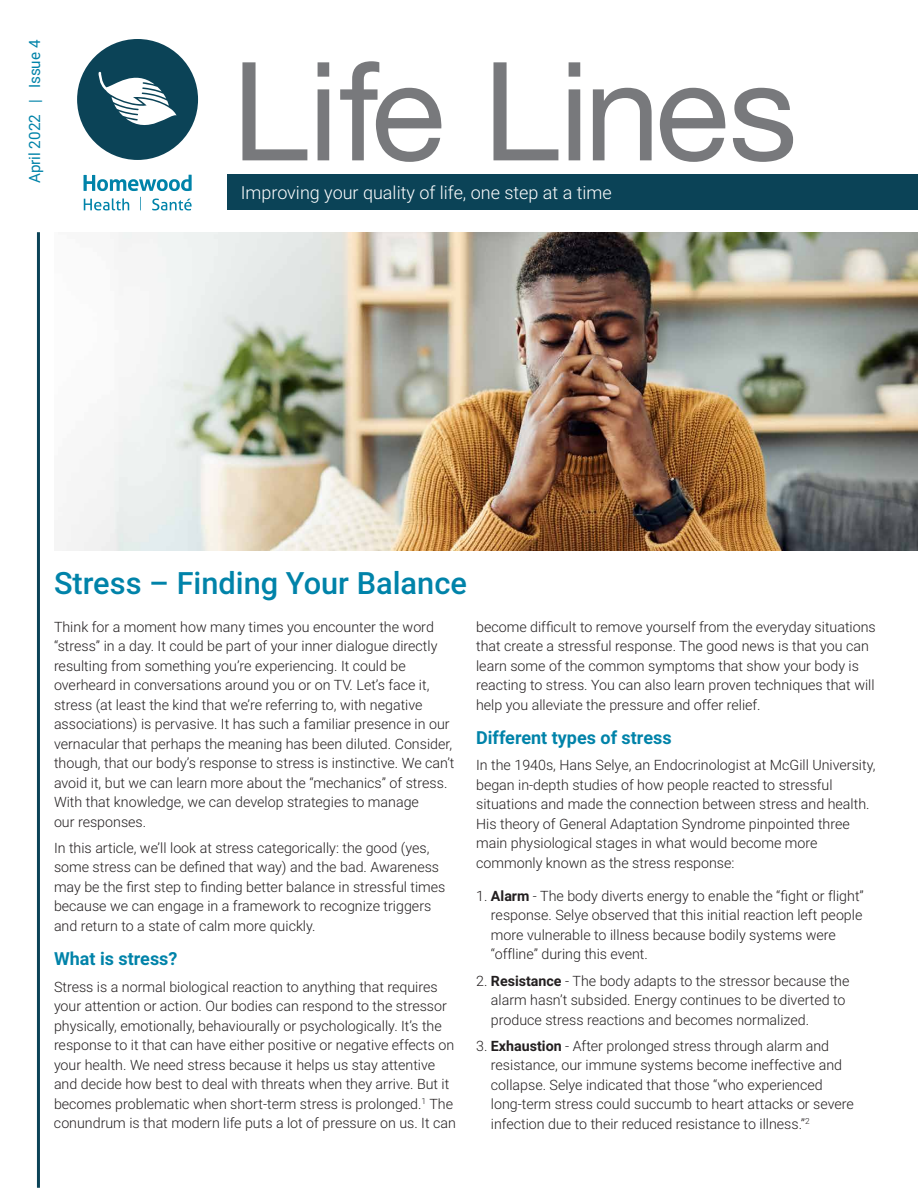
<style>
.page{position:relative;width:918px;height:1188px;background:#fff}
.page>*{position:absolute;margin:0;border:0;box-sizing:border-box;transform-origin:0 0}
.t1{font:137.25px "Helvetica Neue";color:#78797c}
.t2{font:500 30.75px "Roboto";color:#0083a9}
.t3{font:300 18px "Roboto";color:#fff}
.t4{font:700 18px "Roboto";color:#0083a9}
.t5{font:15.6px "Roboto";color:#0083a9}
.BodyCopy{font:300 14.25px/19.5px "Roboto";color:#231f20}
.s1{font-weight:700}
</style>
<div class="page">
<div style="left:228px;top:175px;width:690px;height:35px;background:#0b4357"></div>
<img style="left:62px;top:232px;width:856px;height:319px">
<div style="left:77px;top:39px;width:121px;height:121px;background:#0b4357;border-radius:50%"></div>
<svg style="left:99px;top:71px;width:78px;height:54px"></svg>
<hr style="left:37px;top:232px;width:3px;height:956px;background:#0b4357">
<svg style="left:84px;top:175px;width:108px;height:16px"></svg>
<svg style="left:84px;top:198px;width:45px;height:12px"></svg>
<svg style="left:152px;top:199px;width:40px;height:11px"></svg>
<svg style="left:140px;top:197px;width:1px;height:13px"></svg>
<p class="t5" style="left:24px;top:183px;width:145px;rotate:-90deg">April 2022 | Issue 4</p>
<h1 class="t1" style="left:232px;top:13px;width:567px">Life Lines</h1>
<h2 class="t3" style="left:241px;top:180px;width:373px">Improving your quality of life, one step at a time</h2>
<h3 class="t2" style="left:54px;top:561px;width:414px">Stress – Finding Your Balance</h3>
<p class="BodyCopy" style="left:54px;top:616px;width:402px">Think for a moment how many times you encounter the word “stress” in a day. It could be part of your inner dialogue directly resulting from something you’re experiencing. It could be overheard in conversations around you or on TV. Let’s face it, stress (at least the kind that we’re referring to, with negative associations) is pervasive. It has such a familiar presence in our vernacular that perhaps the meaning has been diluted. Consider, though, that our body’s response to stress is instinctive. We can’t avoid it, but we can learn more about the “mechanics” of stress.<br>With that knowledge, we can develop strategies to manage<br>our responses.</p>
<p class="BodyCopy" style="left:54px;top:838px;width:393px">In this article, we’ll look at stress categorically: the good (yes, some stress can be defined that way) and the bad. Awareness may be the first step to finding better balance in stressful times because we can engage in a framework to recognize triggers and return to a state of calm more quickly.</p>
<h4 class="t4" style="left:54px;top:946px;width:125px">What is stress?</h4>
<p class="BodyCopy" style="left:54px;top:976px;width:403px">Stress is a normal biological reaction to anything that requires your attention or action. Our bodies can respond to the stressor physically, emotionally, behaviourally or psychologically. It’s the response to it that can have either positive or negative effects on your health. We need stress because it helps us stay attentive and decide how best to deal with threats when they arrive. But it becomes problematic when short-term stress is prolonged.<sup>1</sup> The conundrum is that modern life puts a lot of pressure on us. It can</p>
<p class="BodyCopy" style="left:476px;top:616px;width:401px">become difficult to remove yourself from the everyday situations that create a stressful response. The good news is that you can learn some of the common symptoms that show your body is reacting to stress. You can also learn proven techniques that will help you alleviate the pressure and offer relief.</p>
<h4 class="t4" style="left:476px;top:725px;width:197px">Different types of stress</h4>
<p class="BodyCopy" style="left:476px;top:755px;width:401px">In the 1940s, Hans Selye, an Endocrinologist at McGill University, began in-depth studies of how people reacted to stressful situations and made the connection between stress and health.<br>His theory of General Adaptation Syndrome pinpointed three main physiological stages in what would become more commonly known as the stress response:</p>
<p class="BodyCopy" style="left:491px;top:886px;width:374px;text-indent:-15px">1. <span class="s1">Alarm</span> - The body diverts energy to enable the “fight or flight” response. Selye observed that this initial reaction left people more vulnerable to illness because bodily systems were “offline” during this event.</p>
<p class="BodyCopy" style="left:491px;top:970px;width:360px;text-indent:-15px">2. <span class="s1">Resistance</span> - The body adapts to the stressor because the alarm hasn’t subsided. Energy continues to be diverted to produce stress reactions and becomes normalized.</p>
<p class="BodyCopy" style="left:491px;top:1036px;width:364px;text-indent:-15px">3. <span class="s1">Exhaustion</span> - After prolonged stress through alarm and resistance, our immune systems become ineffective and collapse. Selye indicated that those “who experienced long-term stress could succumb to heart attacks or severe infection due to their reduced resistance to illness.”<sup>2</sup></p>
</div>
